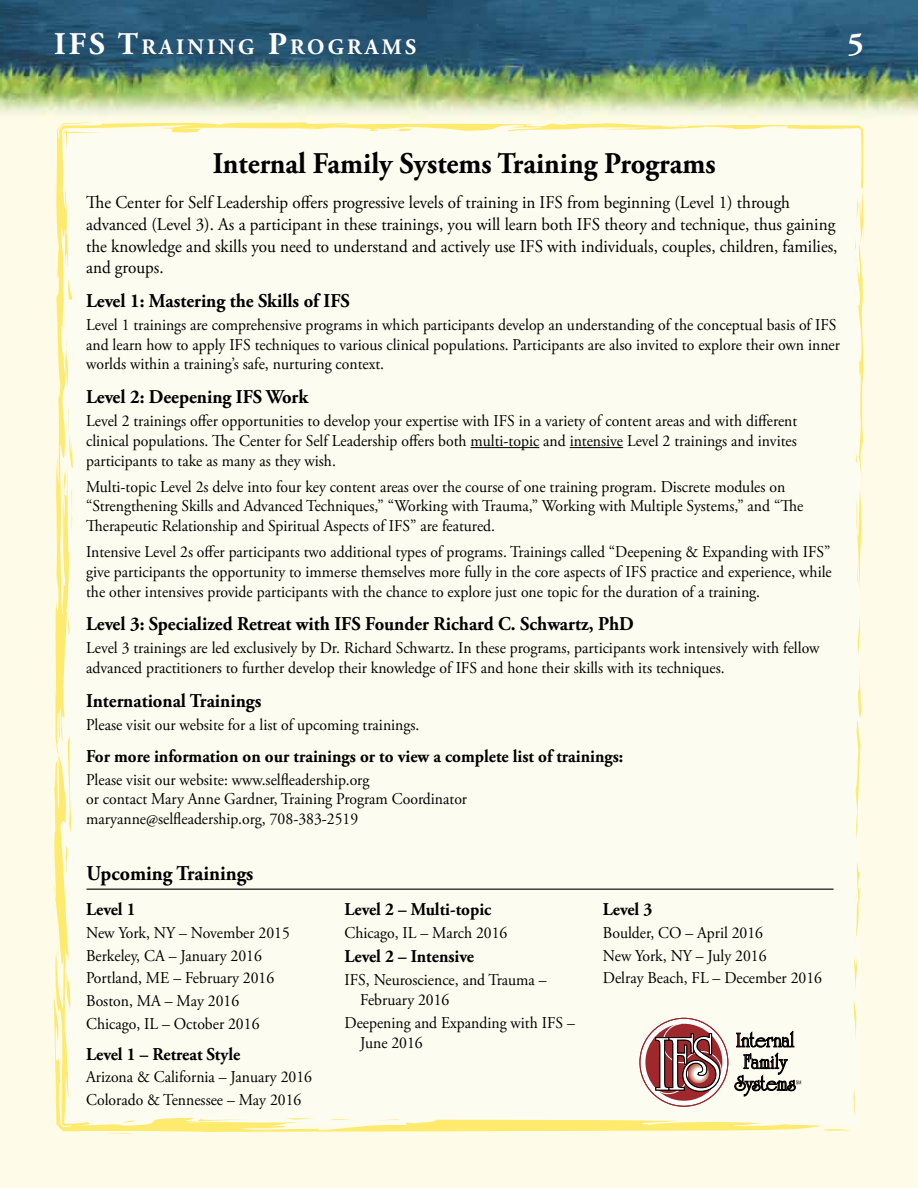
<style>
.page{position:relative;width:918px;height:1188px;background:#fff}
.page>*{position:absolute;margin:0;border:0;box-sizing:border-box;transform-origin:0 0}
.t1{font:700 31.5px "Adobe Garamond Pro";color:#fff}
.t2{font:700 30px "Adobe Garamond Pro";color:#000;scale:.95 1}
.t3{font:700 22.05px "Adobe Garamond Pro";letter-spacing:.145em;color:#fff}
.t4{font:700 21px "Adobe Garamond Pro";color:#000;scale:.95 1}
.t5{font:700 19.5px "Adobe Garamond Pro";color:#000;scale:.95 1}
.t6{font:18px/21.6px "Adobe Garamond Pro";color:#000;scale:.95 1}
.t7{font:700 18px "Adobe Garamond Pro";color:#000;scale:.95 1}
.t8{font:16.5px/19.8px "Adobe Garamond Pro";color:#000;scale:.95 1}
.s1{font-size:31.5px}
</style>
<div class="page">
<img style="left:0;top:0;width:918px;height:1188px">
<div style="left:52px;top:118px;width:815px;height:639px;background:#fcfcf0"></div>
<svg style="left:64px;top:338px;width:3px;height:16px"></svg>
<div style="left:54px;top:749px;width:768px;height:389px;background:#fcfcf0"></div>
<svg style="left:67px;top:612px;width:3px;height:36px"></svg>
<svg style="left:853px;top:1088px;width:2px;height:31px"></svg>
<svg style="left:854px;top:998px;width:2px;height:45px"></svg>
<svg style="left:854px;top:955px;width:4px;height:36px"></svg>
<svg style="left:855px;top:862px;width:5px;height:78px"></svg>
<svg style="left:856px;top:664px;width:5px;height:175px"></svg>
<svg style="left:857px;top:615px;width:4px;height:40px"></svg>
<svg style="left:855px;top:198px;width:10px;height:397px"></svg>
<svg style="left:385px;top:128px;width:27px;height:4px"></svg>
<svg style="left:60px;top:127px;width:41px;height:23px"></svg>
<svg style="left:64px;top:278px;width:8px;height:47px"></svg>
<svg style="left:63px;top:407px;width:10px;height:128px"></svg>
<svg style="left:65px;top:736px;width:7px;height:140px"></svg>
<svg style="left:67px;top:966px;width:4px;height:45px"></svg>
<svg style="left:104px;top:1132px;width:29px;height:2px"></svg>
<svg style="left:121px;top:1121px;width:16px;height:2px"></svg>
<svg style="left:285px;top:1118px;width:30px;height:2px"></svg>
<svg style="left:325px;top:1119px;width:27px;height:1px"></svg>
<svg style="left:373px;top:1119px;width:32px;height:1px"></svg>
<svg style="left:819px;top:1128px;width:32px;height:3px"></svg>
<hr style="left:471px;top:447px;width:68px;height:1px;background:#000">
<hr style="left:570px;top:447px;width:53px;height:1px;background:#000">
<hr style="left:87px;top:889px;width:747px;height:1px;background:#000">
<svg style="left:734px;top:1030px;width:67px;height:67px"></svg>
<svg style="left:640px;top:1018px;width:88px;height:88px"></svg>
<div style="left:645px;top:1024px;width:77px;height:77px;background:#9f282c;border-radius:50%"></div>
<svg style="left:652px;top:1023px;width:72px;height:74px"></svg>
<h3 class="t3" style="left:54px;top:34px;width:363px"><span class="s1">IFS T</span>RAINING <span class="s1">P</span>ROGRAMS</h3>
<h1 class="t1" style="left:848px;top:26px;width:18px">5</h1>
<h2 class="t2" style="left:213px;top:146px;width:531px">Internal Family Systems Training Programs</h2>
<p class="t6" style="left:86px;top:192px;width:792px">The Center for Self Leadership offers progressive levels of training in IFS from beginning (Level 1) through advanced (Level 3). As a participant in these trainings, you will learn both IFS theory and technique, thus gaining the knowledge and skills you need to understand and actively use IFS with individuals, couples, children, families, and groups.</p>
<p class="t5" style="left:86px;top:290px;width:279px">Level 1: Mastering the Skills of IFS</p>
<p class="t8" style="left:86px;top:315px;width:795px">Level 1 trainings are comprehensive programs in which participants develop an understanding of the conceptual basis of IFS and learn how to apply IFS techniques to various clinical populations. Participants are also invited to explore their own inner worlds within a training’s safe, nurturing context.</p>
<p class="t5" style="left:86px;top:386px;width:235px">Level 2: Deepening IFS Work</p>
<p class="t8" style="left:86px;top:412px;width:750px;text-align:justify">Level 2 trainings offer opportunities to develop your expertise with IFS in a variety of content areas and with different clinical populations. The Center for Self Leadership offers both multi-topic and intensive Level 2 trainings and invites participants to take as many as they wish.</p>
<p class="t8" style="left:86px;top:477px;width:756px">Multi-topic Level 2s delve into four key content areas over the course of one training program. Discrete modules on “Strengthening Skills and Advanced Techniques,” “Working with Trauma,” Working with Multiple Systems,” and “The<br>Therapeutic Relationship and Spiritual Aspects of IFS” are featured.</p>
<p class="t8" style="left:86px;top:542px;width:786px;text-align:justify">Intensive Level 2s offer participants two additional types of programs. Trainings called “Deepening &amp; Expanding with IFS” give participants the opportunity to immerse themselves more fully in the core aspects of IFS practice and experience, while the other intensives provide participants with the chance to explore just one topic for the duration of a training.</p>
<p class="t5" style="left:86px;top:613px;width:578px">Level 3: Specialized Retreat with IFS Founder Richard C. Schwartz, PhD</p>
<p class="t8" style="left:86px;top:639px;width:773px">Level 3 trainings are led exclusively by Dr. Richard Schwartz. In these programs, participants work intensively with fellow advanced practitioners to further develop their knowledge of IFS and hone their skills with its techniques.</p>
<p class="t5" style="left:86px;top:689px;width:186px">International Trainings</p>
<p class="t8" style="left:86px;top:715px;width:352px">Please visit our website for a list of upcoming trainings.</p>
<p class="t7" style="left:86px;top:746px;width:567px">For more information on our trainings or to view a complete list of trainings:</p>
<p class="t8" style="left:86px;top:770px;width:403px">Please visit our website: www.selfleadership.org<br>or contact Mary Anne Gardner, Training Program Coordinator maryanne@selfleadership.org, 708-383-2519</p>
<p class="t4" style="left:87px;top:861px;width:177px">Upcoming Trainings</p>
<p class="t7" style="left:86px;top:899px;width:54px">Level 1</p>
<p class="t8" style="left:86px;top:922px;width:216px;line-height:22.8px">New York, NY – November 2015<br>Berkeley, CA – January 2016<br>Portland, ME – February 2016<br>Boston, MA – May 2016<br>Chicago, IL – October 2016</p>
<p class="t7" style="left:86px;top:1043px;width:164px">Level 1 – Retreat Style</p>
<p class="t8" style="left:86px;top:1066px;width:239px;line-height:22.8px">Arizona &amp; California – January 2016<br>Colorado &amp; Tennessee – May 2016</p>
<p class="t7" style="left:345px;top:899px;width:156px">Level 2 – Multi-topic</p>
<p class="t8" style="left:345px;top:923px;width:173px">Chicago, IL – March 2016</p>
<p class="t7" style="left:345px;top:946px;width:138px">Level 2 – Intensive</p>
<p class="t8" style="left:360px;top:971px;width:198px;text-indent:-16px">IFS, Neuroscience, and Trauma –<br>February 2016</p>
<p class="t8" style="left:360px;top:1013px;width:228px;text-indent:-16px">Deepening and Expanding with IFS –<br>June 2016</p>
<p class="t7" style="left:603px;top:899px;width:54px">Level 3</p>
<p class="t8" style="left:603px;top:922px;width:232px;line-height:22.8px">Boulder, CO – April 2016<br>New York, NY – July 2016<br>Delray Beach, FL – December 2016</p>
</div>
